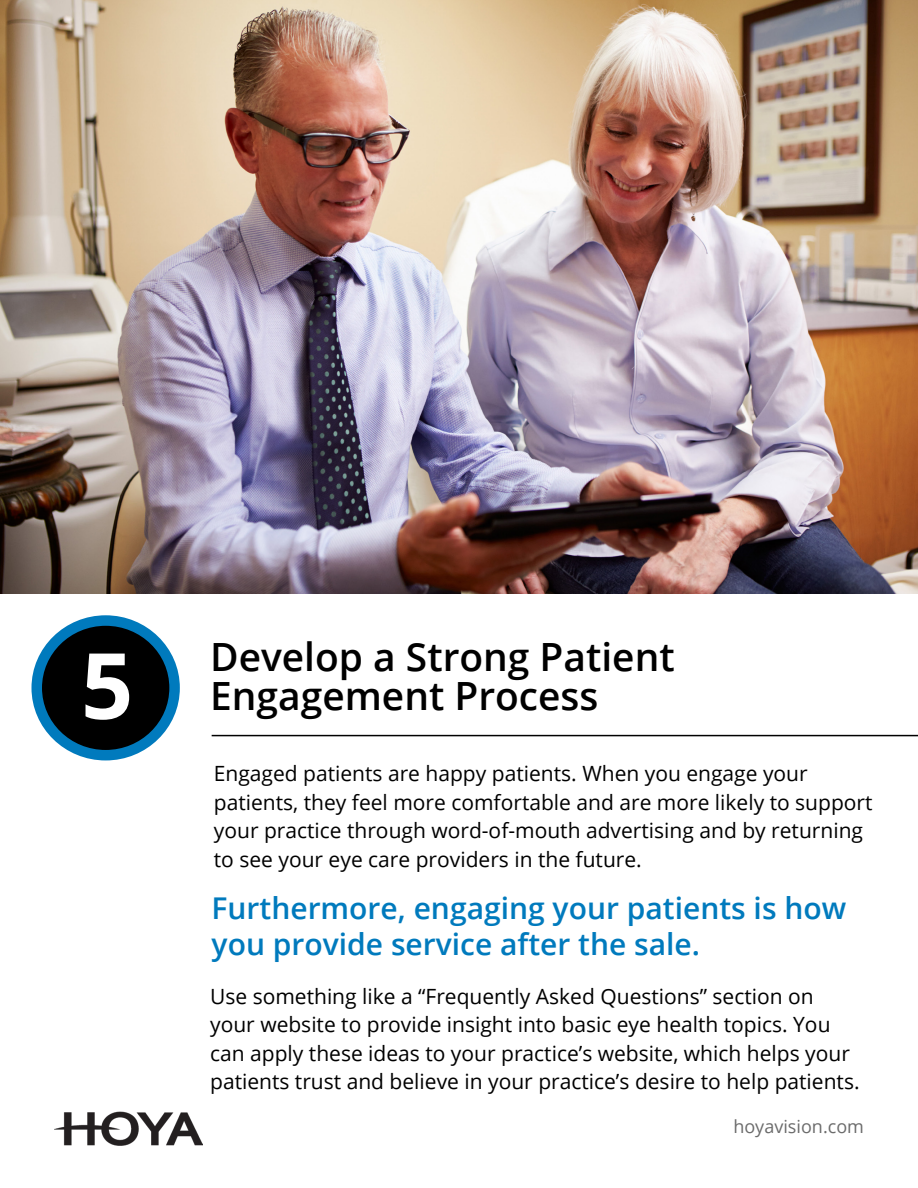
<style>
.page{position:relative;width:918px;height:1188px;background:#fff}
.page>*{position:absolute;margin:0;border:0;box-sizing:border-box;transform-origin:0 0}
.t1{font:700 91.5px "Open Sans";color:#fff}
.t2{font:600 38.85px/39px "Open Sans";color:#000}
.t3{font:600 30px/36px "Open Sans";color:#007abd}
.t4{font:21px/28.5px "Open Sans";color:#000}
.t5{font:18px "Open Sans";color:#6b6b6b}
</style>
<div class="page">
<img style="left:0;top:0;width:918px;height:594px">
<div style="left:37px;top:621px;width:138px;height:134px;background:#000;border-radius:50%"></div>
<div style="left:31px;top:615px;width:149px;height:145px;border:10px solid #007abd;border-radius:50%"></div>
<hr style="left:212px;top:735px;width:706px;height:1px;background:#000">
<img style="left:54px;top:1111px;width:148px;height:35px">
<h1 class="t1" style="left:81px;top:621px;width:54px">5</h1>
<h2 class="t2" style="left:210px;top:637px;width:466px">Develop a Strong Patient<br>Engagement Process</h2>
<p class="t4" style="left:214px;top:759px;width:660px">Engaged patients are happy patients. When you engage your patients, they feel more comfortable and are more likely to support your practice through word-of-mouth advertising and by returning to see your eye care providers in the future.</p>
<h3 class="t3" style="left:212px;top:889px;width:636px">Furthermore, engaging your patients is how you provide service after the sale.</h3>
<p class="t4" style="left:210px;top:982px;width:651px">Use something like a “Frequently Asked Questions” section on your website to provide insight into basic eye health topics. You can apply these ideas to your practice’s website, which helps your patients trust and believe in your practice’s desire to help patients.</p>
<p class="t5" style="left:733px;top:1115px;width:132px">hoyavision.com</p>
</div>
